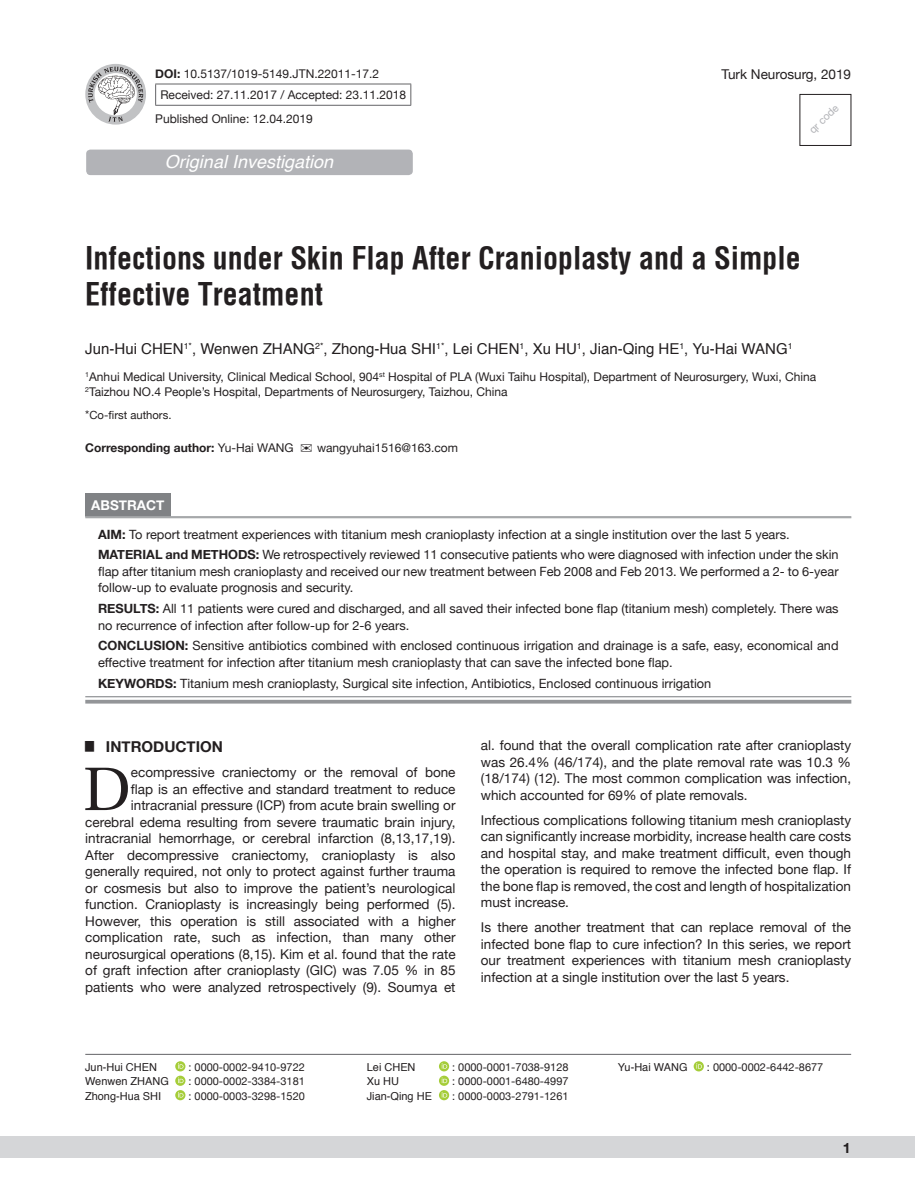
<style>
.page{position:relative;width:915px;height:1191px;background:#fff}
.page>*{position:absolute;margin:0;border:0;box-sizing:border-box;transform-origin:0 0}
.t1{font:61.2px "Utopia";color:#231f20}
.t2{font:700 30px/36px "Helvetica Condens";color:#231f20}
.t3{font:italic 18px "Helvetica";color:#fff}
.t4{font:15px "Helvetica";color:#231f20}
.t5{font:700 15px "Helvetica Neue";color:#231f20}
.t6{font:700 14.25px "Helvetica Neue";color:#231f20}
.t7{font:13.5px/16.5px "Helvetica Neue";color:#231f20;text-align:justify}
.t8{font:700 13.5px "Helvetica Neue";color:#fff}
.t9{font:12.75px/16.5px "Helvetica Neue";color:#231f20}
.t10{font:12px/14.4px "Helvetica Neue";color:#231f20}
.t11{font:700 12px "Helvetica Neue";color:#231f20}
.t12{font:11.25px "Helvetica Neue";color:#231f20}
.t13{font:10.95px "Helvetica Neue";color:#231f20}
.t14{font:10.95px "Helvetica";color:#231f20}
.t15{font:10.5px "Helvetica Neue";color:#b2b3b7}
.s1{font-weight:700}
.s2{font-size:12px}
.s3{font-weight:400}
</style>
<div class="page">
<div style="left:0;top:1136px;width:914px;height:22px;background:#d5d6d8"></div>
<hr style="left:85px;top:1054px;width:765px;height:1px;background:#636366">
<hr style="left:155px;top:84px;width:256px;height:1px;background:#636366">
<svg style="left:155px;top:84px;width:1px;height:21px"></svg>
<svg style="left:410px;top:84px;width:1px;height:21px"></svg>
<hr style="left:155px;top:105px;width:256px;height:1px;background:#636366">
<svg style="left:85px;top:64px;width:61px;height:61px"></svg>
<svg style="left:88px;top:67px;width:55px;height:55px"></svg>
<div style="left:799px;top:94px;width:51px;height:52px;border:1px solid #231f20"></div>
<div style="left:86px;top:150px;width:326px;height:25px;background:#b2b3b7;border-radius:4px"></div>
<div style="left:85px;top:493px;width:85px;height:23px;background:#808285"></div>
<svg style="left:85px;top:697px;width:766px;height:3px"></svg>
<hr style="left:85px;top:516px;width:766px;height:1px;background:#939598">
<hr style="left:85px;top:517px;width:766px;height:1px;background:#939598">
<hr style="left:85px;top:696px;width:766px;height:1px;background:#939598">
<hr style="left:85px;top:700px;width:766px;height:3px;background:#939598">
<svg style="left:175px;top:1061px;width:10px;height:10px"></svg>
<svg style="left:178px;top:1063px;width:5px;height:5px"></svg>
<svg style="left:175px;top:1075px;width:10px;height:10px"></svg>
<svg style="left:178px;top:1077px;width:5px;height:6px"></svg>
<svg style="left:175px;top:1090px;width:10px;height:10px"></svg>
<svg style="left:178px;top:1092px;width:5px;height:5px"></svg>
<svg style="left:439px;top:1061px;width:10px;height:10px"></svg>
<svg style="left:441px;top:1063px;width:6px;height:5px"></svg>
<svg style="left:439px;top:1075px;width:10px;height:10px"></svg>
<svg style="left:441px;top:1077px;width:6px;height:6px"></svg>
<svg style="left:439px;top:1090px;width:10px;height:10px"></svg>
<svg style="left:441px;top:1092px;width:6px;height:5px"></svg>
<svg style="left:693px;top:1061px;width:10px;height:10px"></svg>
<svg style="left:696px;top:1063px;width:5px;height:5px"></svg>
<p class="t10" style="left:160px;top:63px;width:247px;line-height:21.9px;text-indent:-5px"><span class="s1">DOI:</span> 10.5137/1019-5149.JTN.22011-17.2<br>Received: 27.11.2017 / Accepted: 23.11.2018</p>
<p class="t10" style="left:155px;top:112px;width:159px">Published Online: 12.04.2019</p>
<p class="t15" style="left:805px;top:126px;width:38px;rotate:-44deg">qr code</p>
<p class="t7" style="left:721px;top:67px;width:131px">Turk Neurosurg, 2019</p>
<h3 class="t3" style="left:165px;top:147px;width:170px">Original Investigation</h3>
<h2 class="t2" style="left:85px;top:240px;width:717px">Infections under Skin Flap After Cranioplasty and a Simple<br>Effective Treatment</h2>
<p class="t4" style="left:85px;top:337px;width:708px">Jun-Hui CHEN<sup>1*</sup>, Wenwen ZHANG<sup>2*</sup>, Zhong-Hua SHI<sup>1*</sup>, Lei CHEN<sup>1</sup>, Xu HU<sup>1</sup>, Jian-Qing HE<sup>1</sup>, Yu-Hai WANG<sup>1</sup></p>
<p class="t10" style="left:85px;top:370px;width:732px"><sup>1</sup>Anhui Medical University, Clinical Medical School, 904<sup>st</sup> Hospital of PLA (Wuxi Taihu Hospital), Department of Neurosurgery, Wuxi, China<br><sup>2</sup>Taizhou NO.4 People’s Hospital, Departments of Neurosurgery, Taizhou, China</p>
<p class="t12" style="left:85px;top:406px;width:88px"><span class="s2">*</span>Co-first authors.</p>
<p class="t11" style="left:85px;top:438px;width:210px">Corresponding author: <span class="s3">Yu-Hai WANG</span></p>
<p class="t10" style="left:317px;top:441px;width:142px">wangyuhai1516@163.com</p>
<p class="t8" style="left:91px;top:494px;width:75px">ABSTRACT</p>
<p class="t9" style="left:98px;top:524px;width:741px;line-height:20.7px"><span class="s1">AIM:</span> To report treatment experiences with titanium mesh cranioplasty infection at a single institution over the last 5 years.<br><span class="s1">MATERIAL and METHODS:</span> We retrospectively reviewed 11 consecutive patients who were diagnosed with infection under the skin</p>
<p class="t9" style="left:98px;top:564px;width:741px">flap after titanium mesh cranioplasty and received our new treatment between Feb 2008 and Feb 2013. We performed a 2- to 6-year follow-up to evaluate prognosis and security.</p>
<p class="t9" style="left:98px;top:601px;width:741px"><span class="s1">RESULTS:</span> All 11 patients were cured and discharged, and all saved their infected bone flap (titanium mesh) completely. There was no recurrence of infection after follow-up for 2-6 years.</p>
<p class="t9" style="left:98px;top:638px;width:741px"><span class="s1">CONCLUSION:</span> Sensitive antibiotics combined with enclosed continuous irrigation and drainage is a safe, easy, economical and effective treatment for infection after titanium mesh cranioplasty that can save the infected bone flap.</p>
<p class="t9" style="left:98px;top:675px;width:614px"><span class="s1">KEYWORDS:</span> Titanium mesh cranioplasty, Surgical site infection, Antibiotics, Enclosed continuous irrigation</p>
<p class="t5" style="left:85px;top:735px;width:139px"><sup>█</sup> INTRODUCTION</p>
<h1 class="t1" style="left:83px;top:754px;width:49px">D</h1>
<p class="t7" style="left:85px;top:764px;width:371px;text-align:right">ecompressive craniectomy or the removal of bone<br>flap is an effective and standard treatment to reduce intracranial pressure (ICP) from acute brain swelling or cerebral edema resulting from severe traumatic brain injury, intracranial hemorrhage, or cerebral infarction (8,13,17,19).<br>After decompressive craniectomy, cranioplasty is also generally required, not only to protect against further trauma or cosmesis but also to improve the patient’s neurological function. Cranioplasty is increasingly being performed (5).<br>However, this operation is still associated with a higher complication rate, such as infection, than many other neurosurgical operations (8,15). Kim et al. found that the rate of graft infection after cranioplasty (GIC) was 7.05 % in 85 patients who were analyzed retrospectively (9). Soumya et</p>
<p class="t7" style="left:480px;top:738px;width:371px">al. found that the overall complication rate after cranioplasty was 26.4% (46/174), and the plate removal rate was 10.3 % (18/174) (12). The most common complication was infection, which accounted for 69% of plate removals.</p>
<p class="t7" style="left:480px;top:812px;width:371px">Infectious complications following titanium mesh cranioplasty can significantly increase morbidity, increase health care costs and hospital stay, and make treatment difficult, even though the operation is required to remove the infected bone flap. If the bone flap is removed, the cost and length of hospitalization must increase.</p>
<p class="t7" style="left:480px;top:920px;width:371px">Is there another treatment that can replace removal of the infected bone flap to cure infection? In this series, we report our treatment experiences with titanium mesh cranioplasty infection at a single institution over the last 5 years.</p>
<p class="t14" style="left:85px;top:1058px;width:73px">Jun-Hui CHEN</p>
<p class="t13" style="left:188px;top:1058px;width:118px">: 0000-0002-9410-9722</p>
<p class="t14" style="left:85px;top:1072px;width:85px">Wenwen ZHANG</p>
<p class="t13" style="left:188px;top:1073px;width:118px">: 0000-0002-3384-3181</p>
<p class="t14" style="left:85px;top:1087px;width:78px">Zhong-Hua SHI</p>
<p class="t13" style="left:188px;top:1087px;width:118px">: 0000-0003-3298-1520</p>
<p class="t14" style="left:367px;top:1058px;width:50px">Lei CHEN</p>
<p class="t13" style="left:452px;top:1058px;width:118px">: 0000-0001-7038-9128</p>
<p class="t14" style="left:367px;top:1072px;width:34px">Xu HU</p>
<p class="t13" style="left:452px;top:1073px;width:118px">: 0000-0001-6480-4997</p>
<p class="t14" style="left:367px;top:1087px;width:67px">Jian-Qing HE</p>
<p class="t13" style="left:452px;top:1087px;width:118px">: 0000-0003-2791-1261</p>
<p class="t14" style="left:617px;top:1058px;width:71px">Yu-Hai WANG</p>
<p class="t13" style="left:706px;top:1059px;width:118px">: 0000-0002-6442-8677</p>
<p class="t6" style="left:842px;top:1137px;width:9px">1</p>
</div>
